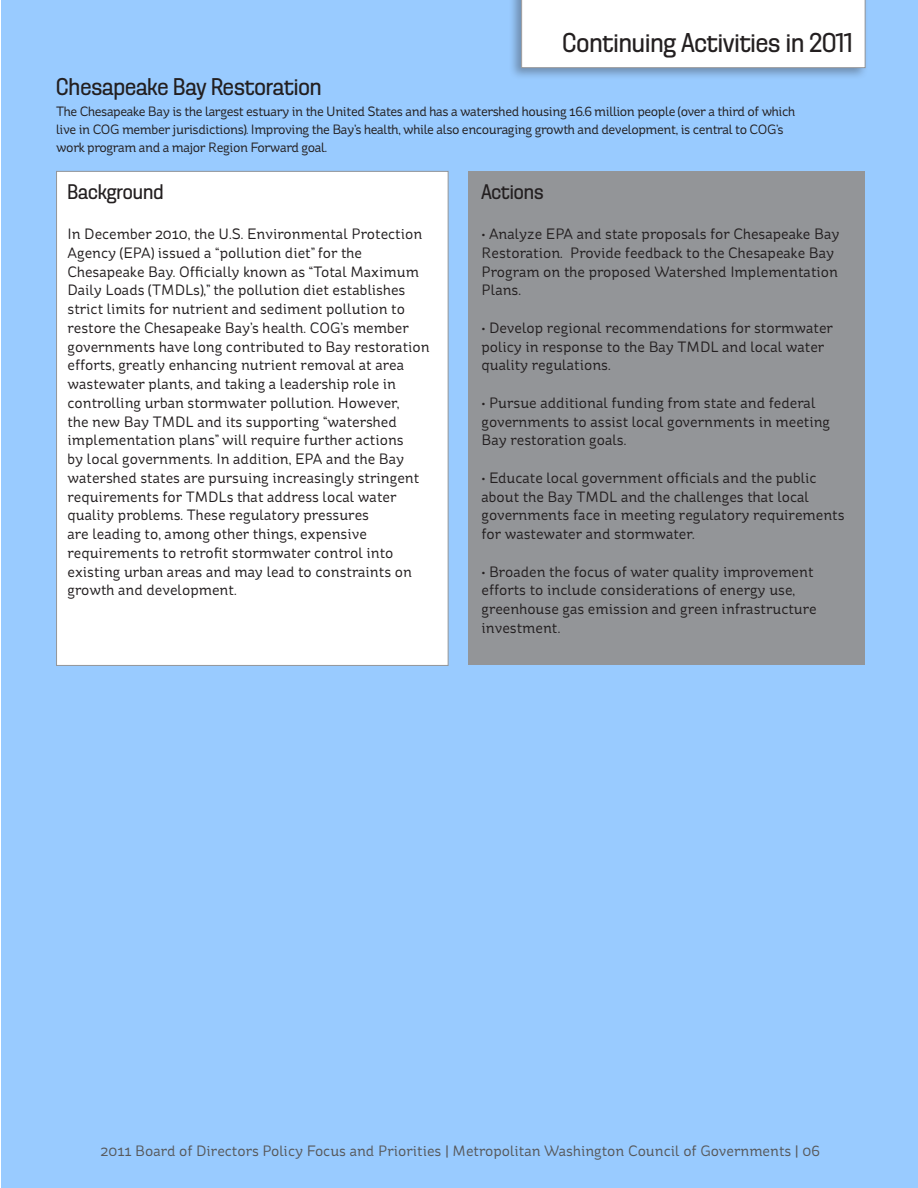
<style>
.page{position:relative;width:918px;height:1188px;background:#fff}
.page>*{position:absolute;margin:0;border:0;box-sizing:border-box;transform-origin:0 0}
.t1{font:27px "Dezen Pro";color:#231f20}
.t2{font:24px "Dezen Pro";color:#231f20}
.t3{font:21px "Dezen Pro";color:#231f20}
.t4{font:15px/18.8px "St Ryde";color:#231f20}
.t5{font:15px "St Ryde";color:#57585a}
.t6{font:13.5px/18px "St Ryde";letter-spacing:-.03em;color:#231f20}
</style>
<div class="page">
<div style="left:2px;top:0;width:916px;height:1188px;background:#99cbff"></div>
<div style="left:468px;top:171px;width:396px;height:494px;background:#939598"></div>
<div style="left:508px;top:0;width:361px;height:81px;background:#231f20;opacity:.35"></div>
<div style="left:521px;top:0;width:345px;height:68px;background:#fff"></div>
<div style="left:56px;top:171px;width:392px;height:495px;background:#fff;border:1px solid #939598"></div>
<p class="t1" style="left:562px;top:28px;width:292px">Continuing Activities in 2011</p>
<p class="t2" style="left:56px;top:73px;width:267px">Chesapeake Bay Restoration</p>
<p class="t6" style="left:56px;top:102px;width:741px">The Chesapeake Bay is the largest estuary in the United States and has a watershed housing 16.6 million people (over a third of which live in COG member jurisdictions). Improving the Bay’s health, while also encouraging growth and development, is central to COG’s work program and a major Region Forward goal.</p>
<p class="t3" style="left:68px;top:180px;width:98px">Background</p>
<p class="t4" style="left:68px;top:225px;width:364px">In December 2010, the U.S. Environmental Protection Agency (EPA) issued a “pollution diet” for the Chesapeake Bay. Officially known as “Total Maximum Daily Loads (TMDLs),” the pollution diet establishes strict limits for nutrient and sediment pollution to restore the Chesapeake Bay’s health. COG’s member governments have long contributed to Bay restoration efforts, greatly enhancing nutrient removal at area wastewater plants, and taking a leadership role in controlling urban stormwater pollution. However,<br>the new Bay TMDL and its supporting “watershed implementation plans” will require further actions<br>by local governments. In addition, EPA and the Bay watershed states are pursuing increasingly stringent requirements for TMDLs that address local water quality problems. These regulatory pressures<br>are leading to, among other things, expensive requirements to retrofit stormwater control into existing urban areas and may lead to constraints on growth and development.</p>
<p class="t3" style="left:482px;top:180px;width:64px">Actions</p>
<p class="t4" style="left:482px;top:225px;width:359px">• Analyze EPA and state proposals for Chesapeake Bay Restoration. Provide feedback to the Chesapeake Bay Program on the proposed Watershed Implementation Plans.</p>
<p class="t4" style="left:482px;top:318px;width:353px">• Develop regional recommendations for stormwater policy in response to the Bay TMDL and local water quality regulations.</p>
<p class="t4" style="left:482px;top:393px;width:350px">• Pursue additional funding from state and federal governments to assist local governments in meeting<br>Bay restoration goals.</p>
<p class="t4" style="left:482px;top:468px;width:365px">• Educate local government officials and the public about the Bay TMDL and the challenges that local governments face in meeting regulatory requirements for wastewater and stormwater.</p>
<p class="t4" style="left:482px;top:562px;width:337px">• Broaden the focus of water quality improvement efforts to include considerations of energy use, greenhouse gas emission and green infrastructure investment.</p>
<p class="t5" style="left:101px;top:1142px;width:720px">2011 Board of Directors Policy Focus and Priorities | Metropolitan Washington Council of Governments | 06</p>
</div>
